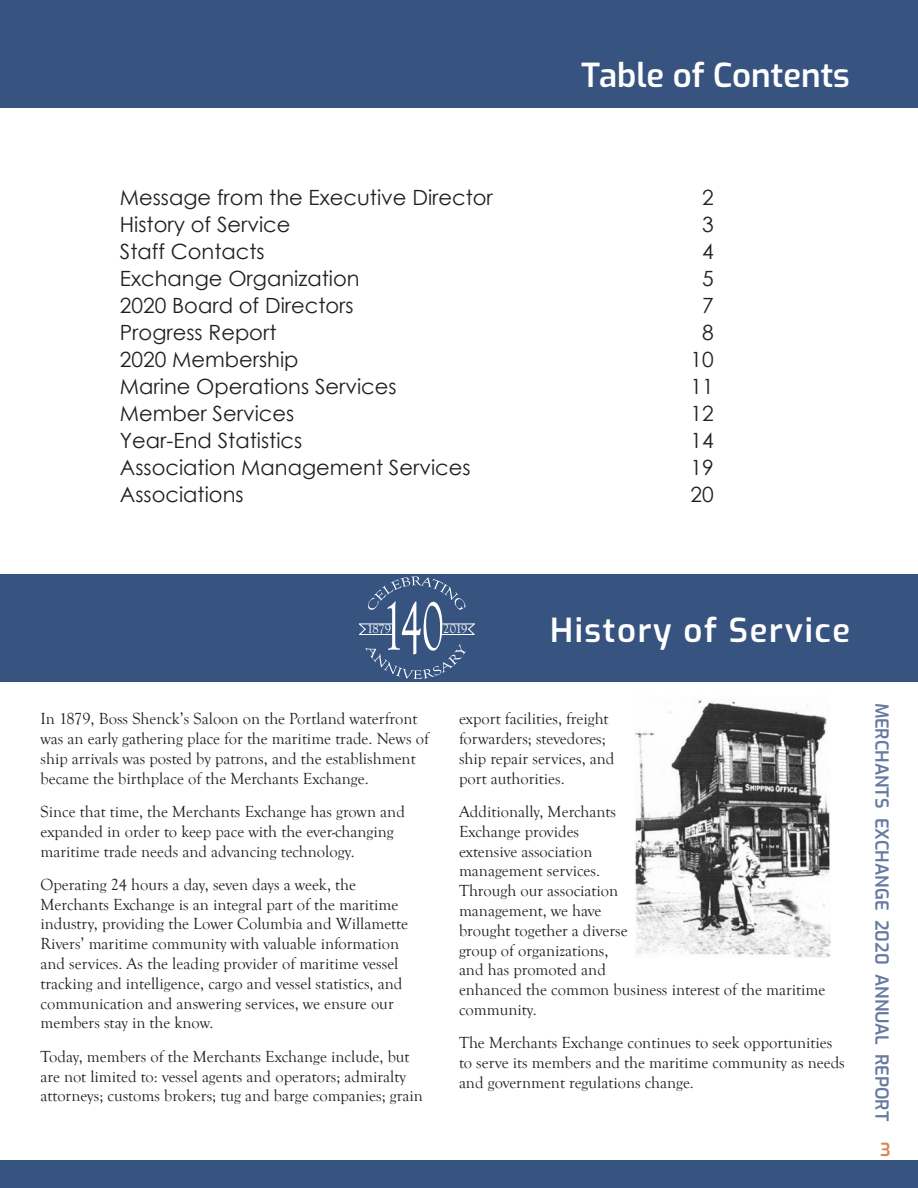
<style>
.page{position:relative;width:918px;height:1188px;background:#fff}
.page>*{position:absolute;margin:0;border:0;box-sizing:border-box;transform-origin:0 0}
.Header__TOC{font:600 33px "Exo";letter-spacing:.05em;color:#fff}
.Header_White{font:600 33px "Exo";color:#fff}
.t1{font:21px "Century Gothic";color:#231f20}
.t2{font:600 18px "Exo";color:#6679a0}
.t3{font:600 18px "Exo";color:#d88659}
.Body{font:16.5px/19.8px "Goudy Old Style T";color:#231f20}
.t4{font:12.75px "Goudy Old Style T";letter-spacing:-.04em;color:#fff}
</style>
<div class="page">
<div style="left:0;top:0;width:918px;height:108px;background:#375481"></div>
<div style="left:0;top:1160px;width:918px;height:28px;background:#375481"></div>
<div style="left:0;top:574px;width:918px;height:108px;background:#375481"></div>
<img style="left:635px;top:700px;width:196px;height:257px">
<svg style="left:359px;top:576px;width:116px;height:103px"></svg>
<p class="Header_White" style="left:581px;top:50px;width:270px">Table of Contents</p>
<p class="t1" style="left:120px;top:182px;width:375px">Message from the Executive Director</p>
<p class="t1" style="left:702px;top:182px;width:13px">2</p>
<p class="t1" style="left:120px;top:209px;width:172px">History of Service</p>
<p class="t1" style="left:702px;top:209px;width:13px">3</p>
<p class="t1" style="left:120px;top:236px;width:146px">Staff Contacts</p>
<p class="t1" style="left:702px;top:236px;width:13px">4</p>
<p class="t1" style="left:120px;top:263px;width:241px">Exchange Organization</p>
<p class="t1" style="left:702px;top:263px;width:13px">5</p>
<p class="t1" style="left:120px;top:290px;width:235px">2020 Board of Directors</p>
<p class="t1" style="left:702px;top:290px;width:13px">7</p>
<p class="t1" style="left:120px;top:317px;width:158px">Progress Report</p>
<p class="t1" style="left:702px;top:317px;width:13px">8</p>
<p class="t1" style="left:120px;top:344px;width:180px">2020 Membership</p>
<p class="t1" style="left:691px;top:344px;width:25px">10</p>
<p class="t1" style="left:120px;top:371px;width:278px">Marine Operations Services</p>
<p class="t1" style="left:691px;top:371px;width:25px">11</p>
<p class="t1" style="left:120px;top:398px;width:176px">Member Services</p>
<p class="t1" style="left:691px;top:398px;width:25px">12</p>
<p class="t1" style="left:120px;top:425px;width:184px">Year-End Statistics</p>
<p class="t1" style="left:691px;top:425px;width:25px">14</p>
<p class="t1" style="left:120px;top:452px;width:352px">Association Management Services</p>
<p class="t1" style="left:691px;top:452px;width:25px">19</p>
<p class="t1" style="left:120px;top:479px;width:125px">Associations</p>
<p class="t1" style="left:691px;top:479px;width:25px">20</p>
<p class="t4" style="left:367px;top:622px;width:26px">1879</p>
<p class="t4" style="left:443px;top:622px;width:26px">2019</p>
<p class="Header__TOC" style="left:550px;top:605px;width:302px">History of Service</p>
<p class="Body" style="left:40px;top:709px;width:390px">In 1879, Boss Shenck’s Saloon on the Portland waterfront was an early gathering place for the maritime trade. News of ship arrivals was posted by patrons, and the establishment became the birthplace of the Merchants Exchange.</p>
<p class="Body" style="left:40px;top:802px;width:366px">Since that time, the Merchants Exchange has grown and expanded in order to keep pace with the ever-changing maritime trade needs and advancing technology.</p>
<p class="Body" style="left:40px;top:875px;width:369px">Operating 24 hours a day, seven days a week, the Merchants Exchange is an integral part of the maritime industry, providing the Lower Columbia and Willamette Rivers’ maritime community with valuable information and services. As the leading provider of maritime vessel tracking and intelligence, cargo and vessel statistics, and communication and answering services, we ensure our members stay in the know.</p>
<p class="Body" style="left:40px;top:1047px;width:384px">Today, members of the Merchants Exchange include, but are not limited to: vessel agents and operators; admiralty attorneys; customs brokers; tug and barge companies; grain</p>
<p class="Body" style="left:459px;top:709px;width:157px">export facilities, freight forwarders; stevedores; ship repair services, and port authorities.</p>
<p class="Body" style="left:459px;top:802px;width:368px">Additionally, Merchants<br>Exchange provides<br>extensive association<br>management services.<br>Through our association<br>management, we have<br>brought together a diverse<br>group of organizations,<br>and has promoted and<br>enhanced the common business interest of the maritime community.</p>
<p class="Body" style="left:459px;top:1033px;width:387px">The Merchants Exchange continues to seek opportunities to serve its members and the maritime community as needs and government regulations change.</p>
<p class="t2" style="left:895px;top:703px;width:420px;rotate:90deg">MERCHANTS EXCHANGE 2020 ANNUAL REPORT</p>
<p class="t3" style="left:880px;top:1136px;width:12px">3</p>
</div>
